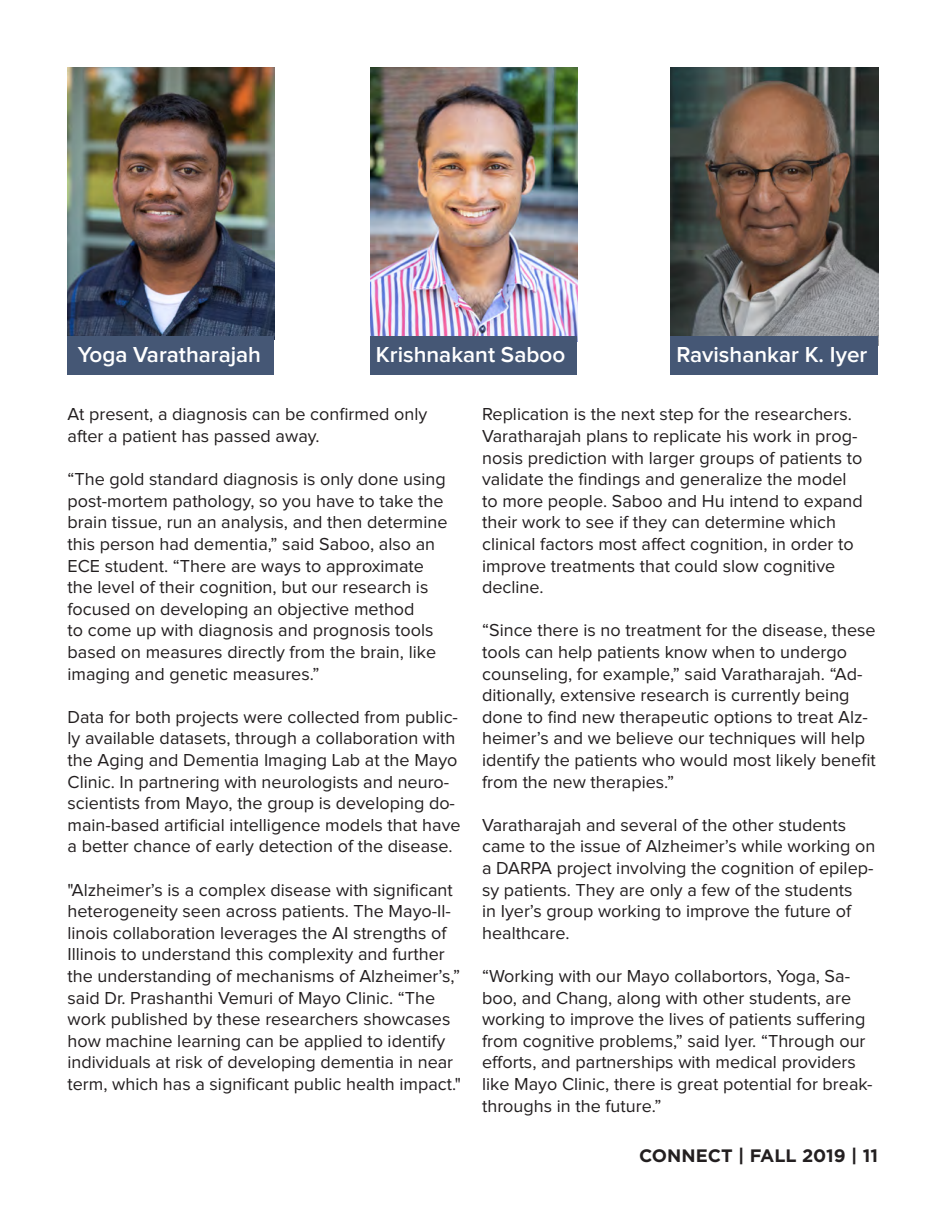
<style>
.page{position:relative;width:945px;height:1215px;background:#fff}
.page>*{position:absolute;margin:0;border:0;box-sizing:border-box;transform-origin:0 0}
.t1{font:600 22.5px "Proxima Nova";color:#fff}
.t2{font:18px/21.6px "Proxima Nova";color:#231f20}
.t3{font:700 18px "Gotham";color:#231f20}
</style>
<div class="page">
<img style="left:370px;top:68px;width:208px;height:268px">
<img style="left:68px;top:68px;width:206px;height:268px">
<img style="left:670px;top:68px;width:208px;height:268px">
<div style="left:68px;top:336px;width:206px;height:39px;background:#455775"></div>
<div style="left:370px;top:336px;width:208px;height:39px;background:#455775"></div>
<div style="left:670px;top:336px;width:208px;height:39px;background:#455775"></div>
<p class="t1" style="left:78px;top:342px;width:185px">Yoga Varatharajah</p>
<p class="t1" style="left:376px;top:342px;width:191px">Krishnakant Saboo</p>
<p class="t1" style="left:676px;top:342px;width:192px">Ravishankar K. Iyer</p>
<p class="t2" style="left:68px;top:404px;width:361px">At present, a diagnosis can be confirmed only after a patient has passed away.</p>
<p class="t2" style="left:68px;top:469px;width:382px">“The gold standard diagnosis is only done using post-mortem pathology, so you have to take the brain tissue, run an analysis, and then determine this person had dementia,” said Saboo, also an ECE student. “There are ways to approximate the level of their cognition, but our research is focused on developing an objective method<br>to come up with diagnosis and prognosis tools based on measures directly from the brain, like imaging and genetic measures.”</p>
<p class="t2" style="left:68px;top:707px;width:395px">Data for both projects were collected from public&shy;ly available datasets, through a collaboration with the Aging and Dementia Imaging Lab at the Mayo Clinic. In partnering with neurologists and neuro&shy;scientists from Mayo, the group is developing do&shy;main-based artificial intelligence models that have a better chance of early detection of the disease.</p>
<p class="t2" style="left:68px;top:880px;width:395px">"Alzheimer’s is a complex disease with significant heterogeneity seen across patients. The Mayo-Il&shy;linois collaboration leverages the AI strengths of Illinois to understand this complexity and further the understanding of mechanisms of Alzheimer’s,” said Dr. Prashanthi Vemuri of Mayo Clinic. “The work published by these researchers showcases how machine learning can be applied to identify individuals at risk of developing dementia in near term, which has a significant public health impact."</p>
<p class="t2" style="left:482px;top:404px;width:382px">Replication is the next step for the researchers.<br>Varatharajah plans to replicate his work in prog&shy;nosis prediction with larger groups of patients to validate the findings and generalize the model to more people. Saboo and Hu intend to expand their work to see if they can determine which clinical factors most affect cognition, in order to improve treatments that could slow cognitive decline.</p>
<p class="t2" style="left:482px;top:620px;width:395px">“Since there is no treatment for the disease, these tools can help patients know when to undergo counseling, for example,” said Varatharajah. “Ad&shy;ditionally, extensive research is currently being done to find new therapeutic options to treat Alz&shy;heimer’s and we believe our techniques will help identify the patients who would most likely benefit from the new therapies.”</p>
<p class="t2" style="left:482px;top:815px;width:395px">Varatharajah and several of the other students came to the issue of Alzheimer’s while working on a DARPA project involving the cognition of epilep&shy;sy patients. They are only a few of the students<br>in Iyer’s group working to improve the future of healthcare.</p>
<p class="t2" style="left:482px;top:966px;width:392px">“Working with our Mayo collabortors, Yoga, Sa&shy;boo, and Chang, along with other students, are working to improve the lives of patients suffering from cognitive problems,” said Iyer. “Through our efforts, and partnerships with medical providers like Mayo Clinic, there is great potential for break&shy;throughs in the future.”</p>
<p class="t3" style="left:639px;top:1144px;width:241px">CONNECT | FALL 2019 | 11</p>
</div>
